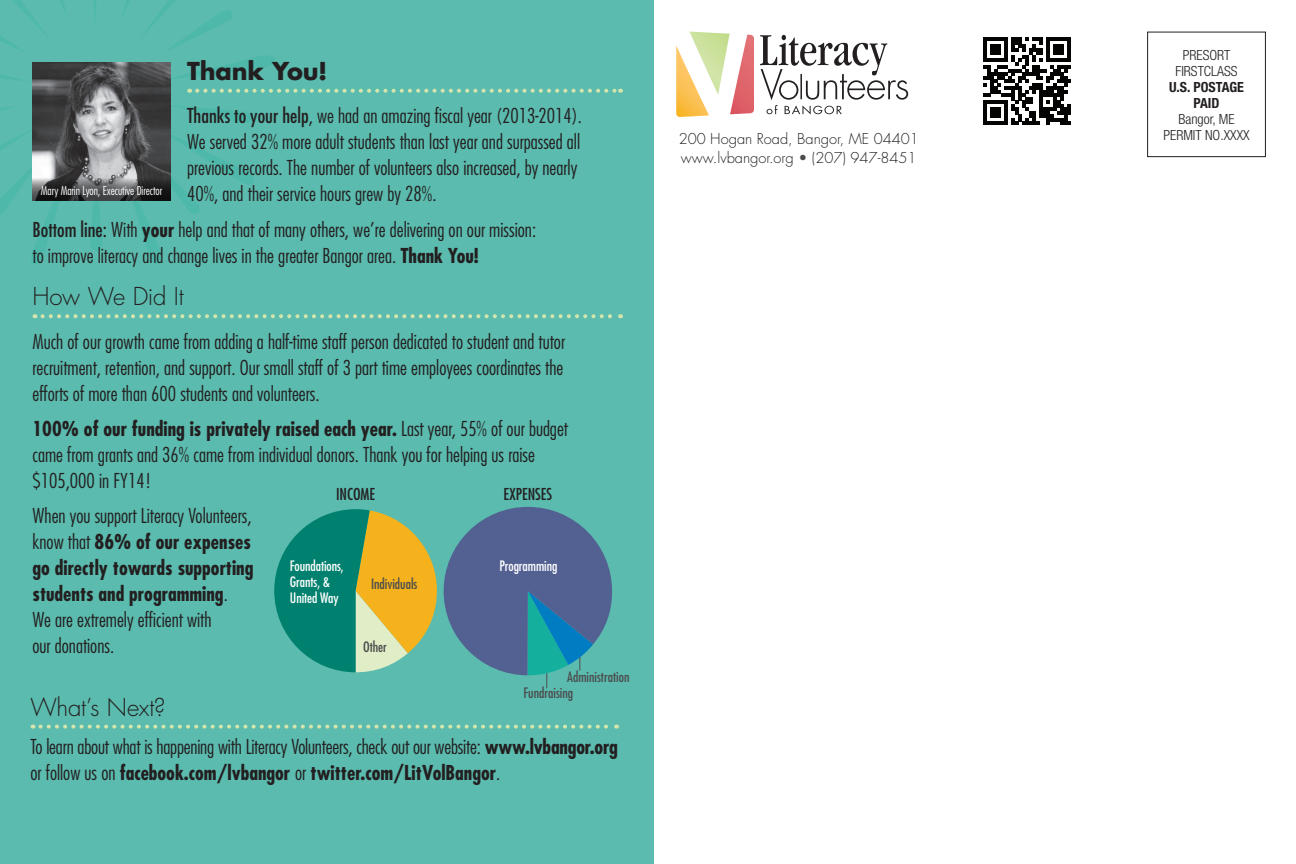
<style>
.page{position:relative;width:1296px;height:864px;background:#fff}
.page>*{position:absolute;margin:0;border:0;box-sizing:border-box;transform-origin:0 0}
.Futura_Head_Dots{font:300 24px "Futura";letter-spacing:-.015em;color:#231f20}
.Futura_Head_Dots-2{font:700 24px "Futura";letter-spacing:-.005em;color:#231f20}
.body{font:300 condensed 20px/26px "Futura";color:#231f20}
.Text_Fut__Lt__10{font:condensed 16px "Futura";color:#231f20}
.Text_Fut__Lt__10-2{font:300 14.6px/19.4px "Futura";color:#231f20}
.t1{font:300 condensed 14px/16px "Helvetica Neue";color:#231f20;text-align:center}
.Text_Fut__Lt__10-3{font:condensed 14px "Futura";color:#4b4c4d}
.Text_Fut__Lt__10-4{font:condensed 14px/16px "Futura";letter-spacing:-.005em;color:#fff}
.Text_Fut__Lt__10-5{font:300 condensed 12px "Futura";letter-spacing:-.005em;color:#fff}
.s1{font-weight:400}
.s2{font-weight:700}
.s3{color:#4b4c4d}
</style>
<div class="page">
<div style="left:0;top:0;width:653px;height:864px;background:#5bbbae"></div>
<svg style="left:0;top:0;width:275px;height:264px"></svg>
<svg style="left:760px;top:35px;width:148px;height:79px"></svg>
<svg style="left:676px;top:32px;width:78px;height:85px"></svg>
<div style="left:1147px;top:32px;width:119px;height:125px;border:1px solid #231f20"></div>
<svg style="left:197px;top:89px;width:424px;height:4px"></svg>
<svg style="left:40px;top:725px;width:577px;height:4px"></svg>
<svg style="left:984px;top:38px;width:87px;height:87px"></svg>
<svg style="left:43px;top:314px;width:578px;height:4px"></svg>
<svg style="left:274px;top:507px;width:338px;height:181px"></svg>
<img style="left:32px;top:62px;width:139px;height:116px">
<svg style="left:32px;top:178px;width:139px;height:23px;background:#434344"></svg>
<p class="Futura_Head_Dots-2" style="left:187px;top:54px;width:142px">Thank You!</p>
<p class="body" style="left:187px;top:102px;width:396px"><span class="s1">Thanks to your help</span>, we had an amazing fiscal year (2013-2014).<br>We served 32% more adult students than last year and surpassed all previous records. The number of volunteers also increased, by nearly 40%, and their service hours grew by 28%.</p>
<p class="body" style="left:32px;top:217px;width:505px"><span class="s1">Bottom line:</span> With <span class="s2">your</span> help and that of many others, we’re delivering on our mission: to improve literacy and change lives in the greater Bangor area. <span class="s2">Thank You!</span></p>
<p class="Text_Fut__Lt__10-5" style="left:41px;top:183px;width:123px">Mary Marin Lyon, Executive Director</p>
<p class="Futura_Head_Dots" style="left:32px;top:281px;width:153px">How We Did It</p>
<p class="body" style="left:32px;top:328px;width:534px;text-align:justify">Much of our growth came from adding a half-time staff person dedicated to student and tutor recruitment, retention, and support. Our small staff of 3 part time employees coordinates the efforts of more than 600 students and volunteers.</p>
<p class="body" style="left:32px;top:415px;width:537px"><span class="s2">100% of our funding is privately raised each year.</span> Last year, 55% of our budget came from grants and 36% came from individual donors. Thank you for helping us raise $105,000 in FY14!</p>
<p class="body" style="left:32px;top:502px;width:223px">When you support Literacy Volunteers, know that <span class="s2">86% of our expenses go directly towards supporting students and programming</span>.<br>We are extremely efficient with<br>our donations.</p>
<p class="Text_Fut__Lt__10" style="left:336px;top:484px;width:41px">INCOME</p>
<p class="Text_Fut__Lt__10" style="left:504px;top:484px;width:50px">EXPENSES</p>
<p class="Text_Fut__Lt__10-4" style="left:290px;top:557px;width:55px">Foundations,<br>Grants, &amp;<br>United Way</p>
<p class="Text_Fut__Lt__10-4" style="left:499px;top:557px;width:60px">Programming</p>
<p class="Text_Fut__Lt__10-3" style="left:371px;top:575px;width:48px">Individuals</p>
<p class="Text_Fut__Lt__10-3" style="left:363px;top:638px;width:26px">Other</p>
<p class="Text_Fut__Lt__10-3" style="left:567px;top:668px;width:64px">Administration</p>
<p class="Text_Fut__Lt__10-3" style="left:524px;top:684px;width:51px">Fundraising</p>
<p class="Futura_Head_Dots" style="left:30px;top:691px;width:136px">What’s Next?</p>
<p class="body" style="left:30px;top:734px;width:589px">To learn about what is happening with Literacy Volunteers, check out our website: <span class="s2">www.lvbangor.org </span>or follow us on <span class="s2">facebook.com/lvbangor</span> or <span class="s2">twitter.com/LitVolBangor</span>.</p>
<p class="Text_Fut__Lt__10-2" style="left:679px;top:129px;width:242px">200 Hogan Road, Bangor, ME 04401 www.lvbangor.org <span class="s3">•</span> (207) 947-8451</p>
<p class="t1" style="left:1163px;top:47px;width:88px">PRESORT<br>FIRSTCLASS<br><span class="s2">U.S. POSTAGE<br>PAID<br></span>Bangor, ME<br>PERMIT NO.XXXX</p>
</div>
